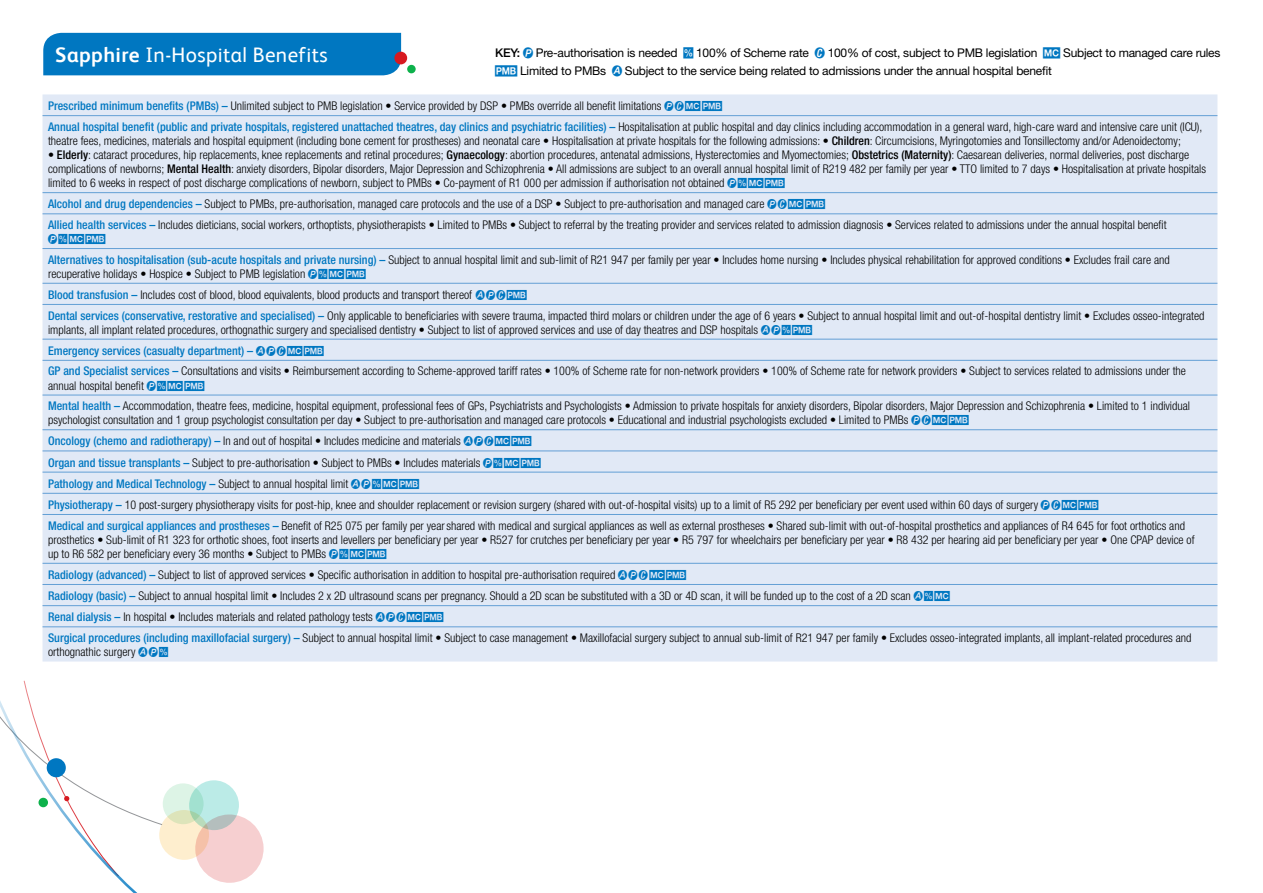
<style>
.page{position:relative;width:1263px;height:893px;background:#fff}
.page>*{position:absolute;margin:0;border:0;box-sizing:border-box;transform-origin:0 0}
.t1{font:21px "FS Albert";letter-spacing:.02em;color:#fff}
.t2{font:13.5px "GEMS Icon 1";color:#0077c1}
.t3{font:300 condensed 12px/21px "Helvetica Neue";color:#000}
.t4{font:12px/18px "Helvetica Neue";letter-spacing:-.02em;color:#000}
.s1{font-weight:700}
.s2{font-weight:500}
.s3{font-weight:500;color:#0077c1}
.s4{font-family:"GEMS Icon 2"}
.s5{font-family:"GEMS Icon 5"}
.s6{font-family:"GEMS Icon 6"}
</style>
<div class="page">
<div style="left:43px;top:94px;width:1174px;height:567px;background:#e1e9f6"></div>
<hr style="left:43px;top:115px;width:1174px;height:1px;background:#639fd5">
<hr style="left:43px;top:192px;width:1174px;height:1px;background:#639fd5">
<hr style="left:43px;top:213px;width:1174px;height:1px;background:#639fd5">
<hr style="left:43px;top:248px;width:1174px;height:1px;background:#639fd5">
<hr style="left:43px;top:283px;width:1174px;height:1px;background:#639fd5">
<hr style="left:43px;top:304px;width:1174px;height:1px;background:#639fd5">
<hr style="left:43px;top:339px;width:1174px;height:1px;background:#639fd5">
<hr style="left:43px;top:360px;width:1174px;height:1px;background:#639fd5">
<hr style="left:43px;top:395px;width:1174px;height:1px;background:#639fd5">
<hr style="left:43px;top:429px;width:1174px;height:1px;background:#639fd5">
<hr style="left:43px;top:451px;width:1174px;height:1px;background:#639fd5">
<hr style="left:43px;top:472px;width:1174px;height:1px;background:#639fd5">
<hr style="left:43px;top:493px;width:1174px;height:1px;background:#639fd5">
<hr style="left:43px;top:514px;width:1174px;height:1px;background:#639fd5">
<hr style="left:43px;top:563px;width:1174px;height:1px;background:#639fd5">
<hr style="left:43px;top:584px;width:1174px;height:1px;background:#639fd5">
<hr style="left:43px;top:605px;width:1174px;height:1px;background:#639fd5">
<hr style="left:43px;top:626px;width:1174px;height:1px;background:#639fd5">
<div style="left:43px;top:33px;width:358px;height:42px;background:#0077c1"></div>
<div style="left:394px;top:52px;width:13px;height:12px;background:#d71920;border-radius:50%"></div>
<div style="left:407px;top:65px;width:9px;height:8px;background:#0db14b;border-radius:50%"></div>
<div style="left:189px;top:780px;width:50px;height:50px;background:#bbebe7;border-radius:50%"></div>
<div style="left:159px;top:810px;width:50px;height:50px;background:#feeece;border-radius:50%"></div>
<svg style="left:162px;top:783px;width:42px;height:41px"></svg>
<svg style="left:195px;top:814px;width:69px;height:69px"></svg>
<svg style="left:0;top:640px;width:179px;height:253px"></svg>
<h1 class="t1" style="left:55px;top:46px;width:274px"><span class="s1">Sapphire</span> In-Hospital Benefits</h1>
<p class="t4" style="left:495px;top:44px;width:727px"><span class="s2">KEY:</span> <sup>1</sup> Pre-authorisation is needed <sup>1</sup> 100% of Scheme rate <sup>1</sup> 100% of cost, subject to PMB legislation <sup>1</sup> Subject to managed care rules<br><sup>1</sup> Limited to PMBs <sup>1</sup> Subject to the service being related to admissions under the annual hospital benefit</p>
<p class="t3" style="left:48px;top:95px;width:1156px;line-height:20.5px"><span class="s3">Prescribed minimum benefits (PMBs) –</span> Unlimited subject to PMB legislation • Service provided by DSP • PMBs override all benefit limitations <sup>1</sup><sup>1</sup><sup>1</sup><sup>1<br></sup><span class="s3">Annual hospital benefit (public and private hospitals, registered unattached theatres, day clinics and psychiatric facilities) –</span> Hospitalisation at public hospital and day clinics including accommodation in a general ward, high-care ward and intensive care unit (ICU),</p>
<p class="t3" style="left:48px;top:130px;width:1134px">theatre fees, medicines, materials and hospital equipment (including bone cement for prostheses) and neonatal care • Hospitalisation at private hospitals for the following admissions: <span class="s2">• Children</span>: Circumcisions, Myringotomies and Tonsillectomy and/or Adenoidectomy;</p>
<p class="t3" style="left:48px;top:148px;width:1159px;line-height:14.1px"><span class="s2">• Elderly</span>: cataract procedures, hip replacements, knee replacements and retinal procedures; <span class="s2">Gynaecology</span>: abortion procedures, antenatal admissions, Hysterectomies and Myomectomies; <span class="s2">Obstetrics (Maternity)</span>: Caesarean deliveries, normal deliveries, post discharge complications of newborns; <span class="s2">Mental Health</span>: anxiety disorders, Bipolar disorders, Major Depression and Schizophrenia • All admissions are subject to an overall annual hospital limit of R219 482 per family per year • TTO limited to 7 days • Hospitalisation at private hospitals limited to 6 weeks in respect of post discharge complications of newborn, subject to PMBs • Co-payment of R1 000 per admission if authorisation not obtained <sup>1</sup><sup>1</sup><sup>1</sup><sup>1</sup></p>
<p class="t3" style="left:48px;top:194px;width:1120px;line-height:20.5px"><span class="s3">Alcohol and drug dependencies –</span> Subject to PMBs, pre-authorisation, managed care protocols and the use of a DSP • Subject to pre-authorisation and managed care <sup>1</sup><sup>1</sup><sup>1</sup><sup>1<br></sup><span class="s3">Allied health services –</span> Includes dieticians, social workers, orthoptists, physiotherapists • Limited to PMBs • Subject to referral by the treating provider and services related to admission diagnosis • Services related to admissions under the annual hospital benefit</p>
<p class="t2" style="left:48px;top:230px;width:59px">1<span class="s4">1</span><span class="s5">1</span><span class="s6">1</span></p>
<p class="t3" style="left:48px;top:252px;width:1123px;line-height:14.1px"><span class="s3">Alternatives to hospitalisation (sub-acute hospitals and private nursing) –</span> Subject to annual hospital limit and sub-limit of R21 947 per family per year • Includes home nursing • Includes physical rehabilitation for approved conditions • Excludes frail care and recuperative holidays • Hospice • Subject to PMB legislation <sup>1</sup><sup>1</sup><sup>1</sup><sup>1</sup></p>
<p class="t3" style="left:48px;top:284px;width:1158px;line-height:20.5px"><span class="s3">Blood transfusion –</span> Includes cost of blood, blood equivalents, blood products and transport thereof <sup>1</sup><sup>1</sup><sup>1</sup><sup>1<br></sup><span class="s3">Dental services (conservative, restorative and specialised) –</span> Only applicable to beneficiaries with severe trauma, impacted third molars or children under the age of 6 years • Subject to annual hospital limit and out-of-hospital dentistry limit • Excludes osseo-integrated</p>
<p class="t3" style="left:48px;top:319px;width:1139px">implants, all implant related procedures, orthognathic surgery and specialised dentistry • Subject to list of approved services and use of day theatres and DSP hospitals <sup>1</sup><sup>1</sup><sup>1</sup><sup>1<br></sup><span class="s3">Emergency services (casualty department) –</span> <sup>1</sup><sup>1</sup><sup>1</sup><sup>1</sup><sup>1<br></sup><span class="s3">GP and Specialist services –</span> Consultations and visits • Reimbursement according to Scheme-approved tariff rates • 100% of Scheme rate for non-network providers • 100% of Scheme rate for network providers • Subject to services related to admissions under the</p>
<p class="t3" style="left:48px;top:375px;width:1143px;line-height:20.5px">annual hospital benefit <sup>1</sup><sup>1</sup><sup>1</sup><sup>1<br></sup><span class="s3">Mental health –</span> Accommodation, theatre fees, medicine, hospital equipment, professional fees of GPs, Psychiatrists and Psychologists • Admission to private hospitals for anxiety disorders, Bipolar disorders, Major Depression and Schizophrenia • Limited to 1 individual</p>
<p class="t3" style="left:48px;top:409px;width:1138px">psychologist consultation and 1 group psychologist consultation per day • Subject to pre-authorisation and managed care protocols • Educational and industrial psychologists excluded • Limited to PMBs <sup>1</sup><sup>1</sup><sup>1</sup><sup>1<br></sup><span class="s3">Oncology (chemo and radiotherapy) –</span> In and out of hospital • Includes medicine and materials <sup>1</sup><sup>1</sup><sup>1</sup><sup>1</sup><sup>1<br></sup><span class="s3">Organ and tissue transplants –</span> Subject to pre-authorisation • Subject to PMBs • Includes materials <sup>1</sup><sup>1</sup><sup>1</sup><sup>1<br></sup><span class="s3">Pathology and Medical Technology –</span> Subject to annual hospital limit <sup>1</sup><sup>1</sup><sup>1</sup><sup>1</sup><sup>1<br></sup><span class="s3">Physiotherapy –</span> 10 post-surgery physiotherapy visits for post-hip, knee and shoulder replacement or revision surgery (shared with out-of-hospital visits) up to a limit of R5 292 per beneficiary per event used within 60 days of surgery <sup>1</sup><sup>1</sup><sup>1</sup><sup>1<br></sup><span class="s3">Medical and surgical appliances and prostheses –</span> Benefit of R25 075 per family per yearshared with medical and surgical appliances as well as external prostheses • Shared sub-limit with out-of-hospital prosthetics and appliances of R4 645 for foot orthotics and</p>
<p class="t3" style="left:48px;top:532px;width:1148px;line-height:14.1px">prosthetics • Sub-limit of R1 323 for orthotic shoes, foot inserts and levellers per beneficiary per year • R527 for crutches per beneficiary per year • R5 797 for wheelchairs per beneficiary per year • R8 432 per hearing aid per beneficiary per year • One CPAP device of up to R6 582 per beneficiary every 36 months • Subject to PMBs <sup>1</sup><sup>1</sup><sup>1</sup><sup>1</sup></p>
<p class="t3" style="left:48px;top:564px;width:1145px"><span class="s3">Radiology (advanced) –</span> Subject to list of approved services • Specific authorisation in addition to hospital pre-authorisation required <sup>1</sup><sup>1</sup><sup>1</sup><sup>1</sup><sup>1<br></sup><span class="s3">Radiology (basic) –</span> Subject to annual hospital limit • Includes 2 x 2D ultrasound scans per pregnancy. Should a 2D scan be substituted with a 3D or 4D scan, it will be funded up to the cost of a 2D scan <sup>1</sup><sup>1</sup><sup>1<br></sup><span class="s3">Renal dialysis –</span> In hospital • Includes materials and related pathology tests <sup>1</sup><sup>1</sup><sup>1</sup><sup>1</sup><sup>1<br></sup><span class="s3">Surgical procedures (including maxillofacial surgery) –</span> Subject to annual hospital limit • Subject to case management • Maxillofacial surgery subject to annual sub-limit of R21 947 per family • Excludes osseo-integrated implants, all implant-related procedures and</p>
<p class="t3" style="left:48px;top:641px;width:122px">orthognathic surgery <sup>1</sup><sup>1</sup><sup>1</sup></p>
</div>
